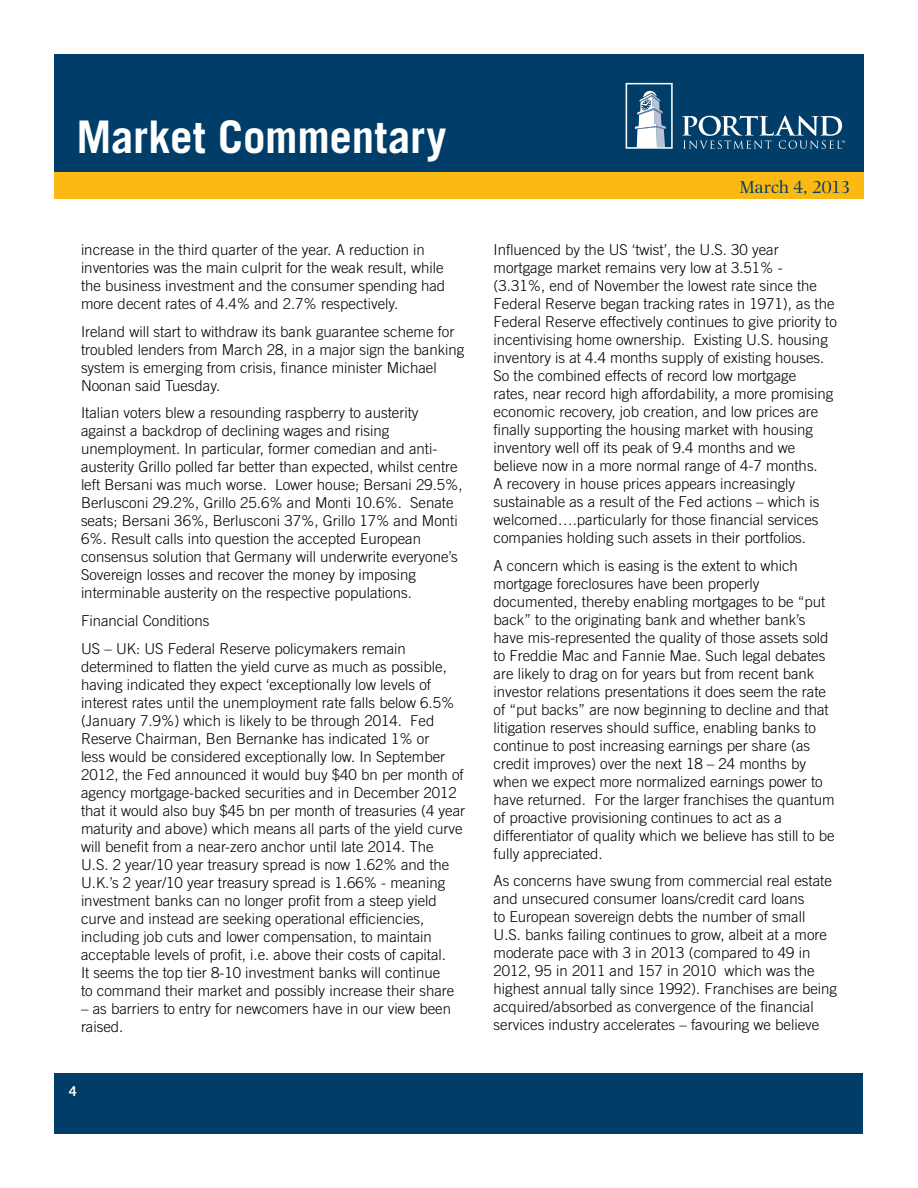
<style>
.page{position:relative;width:918px;height:1188px;background:#fff}
.page>*{position:absolute;margin:0;border:0;box-sizing:border-box;transform-origin:0 0}
.t1{font:700 45px "Trade Gothic";letter-spacing:-.005em;color:#fff}
.t2{font:18px "Photina";letter-spacing:-.015em;color:#003e69}
.t3{font:300 15px/18px "Trade Gothic";color:#000}
.t4{font:700 13.5px "Trade Gothic";color:#fff}
</style>
<div class="page">
<div style="left:55px;top:1073px;width:808px;height:60px;background:#003e69"></div>
<div style="left:54px;top:54px;width:810px;height:142px;background:#003e69"></div>
<svg style="left:626px;top:83px;width:47px;height:66px"></svg>
<svg style="left:682px;top:115px;width:163px;height:34px"></svg>
<div style="left:54px;top:172px;width:810px;height:28px;background:#fdb913"></div>
<h1 class="t1" style="left:76px;top:109px;width:371px">Market Commentary</h1>
<p class="t3" style="left:81px;top:240px;width:366px">increase in the third quarter of the year. A reduction in inventories was the main culprit for the weak result, while the business investment and the consumer spending had more decent rates of 4.4% and 2.7% respectively.</p>
<p class="t3" style="left:81px;top:322px;width:385px">Ireland will start to withdraw its bank guarantee scheme for troubled lenders from March 28, in a major sign the banking system is emerging from crisis, finance minister Michael Noonan said Tuesday.</p>
<p class="t3" style="left:81px;top:404px;width:383px">Italian voters blew a resounding raspberry to austerity against a backdrop of declining wages and rising unemployment. In particular, former comedian and anti&shy;austerity Grillo polled far better than expected, whilst centre left Bersani was much worse. Lower house; Bersani 29.5%, Berlusconi 29.2%, Grillo 25.6% and Monti 10.6%. Senate seats; Bersani 36%, Berlusconi 37%, Grillo 17% and Monti 6%. Result calls into question the accepted European consensus solution that Germany will underwrite everyone’s Sovereign losses and recover the money by imposing interminable austerity on the respective populations.</p>
<p class="t3" style="left:81px;top:607px;width:326px;line-height:27.8px">Financial Conditions<br>US – UK: US Federal Reserve policymakers remain</p>
<p class="t3" style="left:81px;top:657px;width:386px">determined to flatten the yield curve as much as possible, having indicated they expect ‘exceptionally low levels of interest rates until the unemployment rate falls below 6.5% (January 7.9%) which is likely to be through 2014. Fed Reserve Chairman, Ben Bernanke has indicated 1% or<br>less would be considered exceptionally low. In September 2012, the Fed announced it would buy $40 bn per month of agency mortgage-backed securities and in December 2012 that it would also buy $45 bn per month of treasuries (4 year maturity and above) which means all parts of the yield curve will benefit from a near-zero anchor until late 2014. The<br>U.S. 2 year/10 year treasury spread is now 1.62% and the U.K.’s 2 year/10 year treasury spread is 1.66% - meaning investment banks can no longer profit from a steep yield curve and instead are seeking operational efficiencies, including job cuts and lower compensation, to maintain acceptable levels of profit, i.e. above their costs of capital.<br>It seems the top tier 8-10 investment banks will continue<br>to command their market and possibly increase their share</p>
<p class="t3" style="left:81px;top:999px;width:372px">– as barriers to entry for newcomers have in our view been raised.</p>
<p class="t4" style="left:69px;top:1083px;width:9px">4</p>
<p class="t2" style="left:740px;top:177px;width:112px">March 4, 2013</p>
<p class="t3" style="left:494px;top:240px;width:345px">Influenced by the US ‘twist’, the U.S. 30 year mortgage market remains very low at 3.51% - (3.31%, end of November the lowest rate since the Federal Reserve began tracking rates in 1971), as the Federal Reserve effectively continues to give priority to incentivising home ownership. Existing U.S. housing inventory is at 4.4 months supply of existing houses.<br>So the combined effects of record low mortgage<br>rates, near record high affordability, a more promising economic recovery, job creation, and low prices are finally supporting the housing market with housing inventory well off its peak of 9.4 months and we believe now in a more normal range of 4-7 months.<br>A recovery in house prices appears increasingly sustainable as a result of the Fed actions – which is welcomed….particularly for those financial services companies holding such assets in their portfolios.</p>
<p class="t3" style="left:494px;top:556px;width:342px">A concern which is easing is the extent to which mortgage foreclosures have been properly documented, thereby enabling mortgages to be “put back” to the originating bank and whether bank’s have mis-represented the quality of those assets sold to Freddie Mac and Fannie Mae. Such legal debates are likely to drag on for years but from recent bank investor relations presentations it does seem the rate of “put backs” are now beginning to decline and that litigation reserves should suffice, enabling banks to continue to post increasing earnings per share (as credit improves) over the next 18 – 24 months by when we expect more normalized earnings power to have returned. For the larger franchises the quantum of proactive provisioning continues to act as a differentiator of quality which we believe has still to be fully appreciated.</p>
<p class="t3" style="left:494px;top:872px;width:345px">As concerns have swung from commercial real estate and unsecured consumer loans/credit card loans<br>to European sovereign debts the number of small<br>U.S. banks failing continues to grow, albeit at a more moderate pace with 3 in 2013 (compared to 49 in 2012, 95 in 2011 and 157 in 2010 which was the highest annual tally since 1992). Franchises are being acquired/absorbed as convergence of the financial services industry accelerates – favouring we believe</p>
</div>
